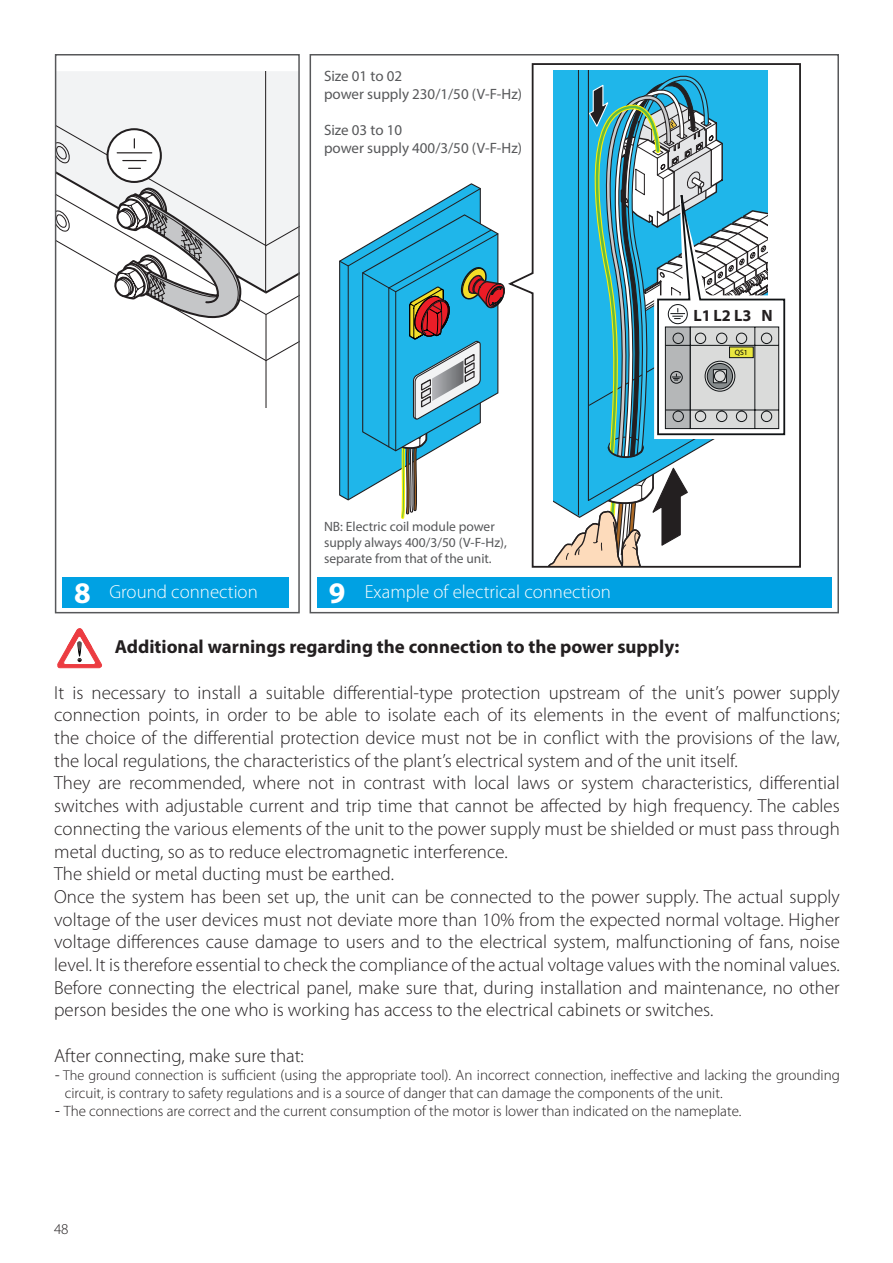
<style>
.page{position:relative;width:893px;height:1263px;background:#fff}
.page>*{position:absolute;margin:0;border:0;box-sizing:border-box;transform-origin:0 0}
.t1{font:700 30px "Myriad Pro";color:#fff}
.Testo_corrente_IT{font:300 18.9px/22.6px "Myriad Pro";color:#231f20;text-align:justify}
.Testo_corrente_IT-2{font:700 18.9px "Myriad Pro";color:#231f20}
.Testo_corrente_IT-3{font:300 18.9px "Myriad Pro";color:#fff}
.t2{font:700 16.35px "Myriad Pro";color:#231f20}
.t3{font:300 15px/18px "Myriad Pro";color:#231f20}
.Sottotitolo_grande_IT{font:15px "Myriad Pro";color:#57585a}
.Sottotitolo_grande_IT-2{font:13.5px/16.2px "Myriad Pro";color:#57585a}
.t4{font:7.8px "Myriad Pro";color:#000001}
.s1{font-family:"Gotham";font-size:14.25px}
.s2{font-size:14.25px}
.s3{font-family:"Gotham"}
</style>
<div class="page">
<svg style="left:267px;top:71px;width:30px;height:39px"></svg>
<svg style="left:267px;top:110px;width:30px;height:251px"></svg>
<svg style="left:58px;top:71px;width:209px;height:336px"></svg>
<div style="left:108px;top:129px;width:53px;height:53px;background:#fff;border-radius:50%"></div>
<div style="left:107px;top:128px;width:55px;height:55px;border:2px solid #231f20;border-radius:50%"></div>
<hr style="left:117px;top:152px;width:35px;height:1px;background:#231f20">
<svg style="left:123px;top:160px;width:23px;height:1px"></svg>
<svg style="left:73px;top:181px;width:169px;height:167px"></svg>
<div style="left:55px;top:54px;width:245px;height:559px;border:2px solid #57585a"></div>
<div style="left:62px;top:577px;width:227px;height:31px;background:#00a1e3"></div>
<svg style="left:339px;top:184px;width:166px;height:335px"></svg>
<hr style="left:388px;top:288px;width:1px;height:159px;background:#231f20">
<svg style="left:508px;top:63px;width:293px;height:505px"></svg>
<svg style="left:545px;top:74px;width:243px;height:493px"></svg>
<div style="left:310px;top:54px;width:529px;height:559px;border:2px solid #57585a"></div>
<div style="left:317px;top:577px;width:515px;height:31px;background:#00a1e3"></div>
<svg style="left:57px;top:628px;width:45px;height:40px"></svg>
<p class="Sottotitolo_grande_IT" style="left:324px;top:67px;width:80px">Size 01 to 02</p>
<p class="Sottotitolo_grande_IT" style="left:324px;top:85px;width:200px">power supply 230/1/50 (V-F-Hz)</p>
<p class="Sottotitolo_grande_IT" style="left:324px;top:121px;width:80px">Size 03 to 10</p>
<p class="Sottotitolo_grande_IT" style="left:324px;top:139px;width:200px">power supply 400/3/50 (V-F-Hz)</p>
<p class="Sottotitolo_grande_IT-2" style="left:324px;top:518px;width:184px">NB: Electric coil module power supply always 400/3/50 (V-F-Hz), separate from that of the unit.</p>
<p class="t2" style="left:693px;top:305px;width:81px">L1L2L3 N</p>
<p class="t4" style="left:735px;top:347px;width:15px">QS1</p>
<p class="t1" style="left:329px;top:573px;width:18px">9</p>
<p class="Testo_corrente_IT-3" style="left:365px;top:581px;width:248px">Example of electrical connection</p>
<p class="Testo_corrente_IT-2" style="left:115px;top:635px;width:566px">Additional warnings regarding the connection to the power supply:</p>
<p class="Testo_corrente_IT" style="left:54px;top:681px;width:787px">It is necessary to install a suitable differential-type protection upstream of the unit’s power supply connection points, in order to be able to isolate each of its elements in the event of malfunctions; the choice of the differential protection device must not be in conflict with the provisions of the law, the local regulations, the characteristics of the plant’s electrical system and of the unit itself.</p>
<p class="Testo_corrente_IT" style="left:54px;top:772px;width:787px">They are recommended, where not in contrast with local laws or system characteristics, differential switches with adjustable current and trip time that cannot be affected by high frequency. The cables connecting the various elements of the unit to the power supply must be shielded or must pass through metal ducting, so as to reduce electromagnetic interference.</p>
<p class="Testo_corrente_IT" style="left:54px;top:863px;width:341px">The shield or metal ducting must be earthed.</p>
<p class="Testo_corrente_IT" style="left:54px;top:885px;width:787px">Once the system has been set up, the unit can be connected to the power supply. The actual supply voltage of the user devices must not deviate more than 10% from the expected normal voltage. Higher voltage differences cause damage to users and to the electrical system, malfunctioning of fans, noise level. It is therefore essential to check the compliance of the actual voltage values with the nominal values.</p>
<p class="Testo_corrente_IT" style="left:54px;top:976px;width:787px">Before connecting the electrical panel, make sure that, during installation and maintenance, no other person besides the one who is working has access to the electrical cabinets or switches.</p>
<p class="Testo_corrente_IT" style="left:54px;top:1044px;width:251px">After connecting, make sure that:</p>
<p class="t3" style="left:65px;top:1066px;width:777px;text-indent:-10px"><span class="s1">-</span> <span class="s2">The ground</span> connection is sufficient (using the appropriate tool). An incorrect connection, ineffective and lacking the grounding circuit, is contrary to safety regulations and is a source of danger that can damage the components of the unit.</p>
<p class="t3" style="left:54px;top:1102px;width:689px"><span class="s3">-</span> The connections are correct and the current consumption of the motor is lower than indicated on the nameplate.</p>
<p class="t1" style="left:74px;top:573px;width:18px">8</p>
<p class="Testo_corrente_IT-3" style="left:109px;top:581px;width:150px">Ground connection</p>
<p class="t3" style="left:54px;top:1220px;width:16px">48</p>
</div>
